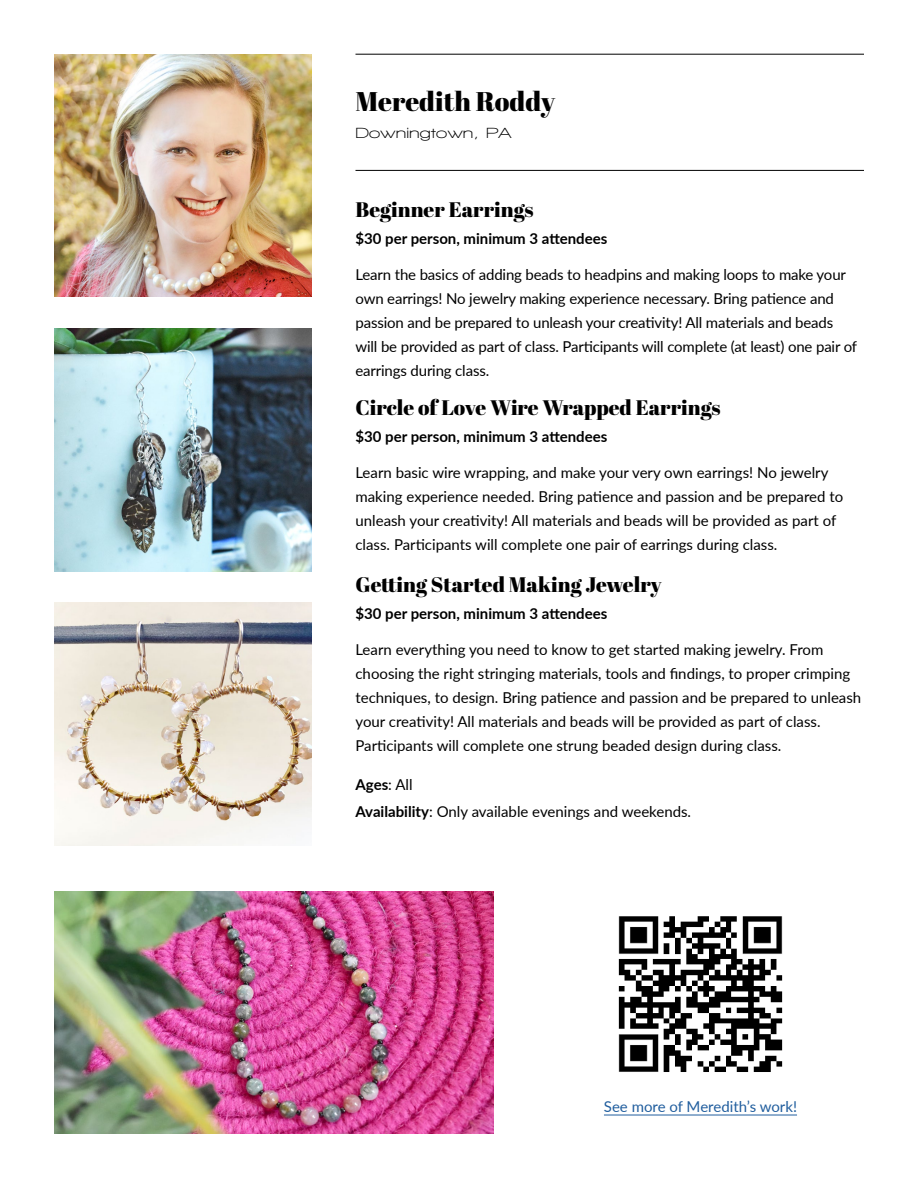
<style>
.page{position:relative;width:918px;height:1188px;background:#fff}
.page>*{position:absolute;margin:0;border:0;box-sizing:border-box;transform-origin:0 0}
.t1{font:27px "Abril Fatface";color:#000}
.t2{font:21px "Abril Fatface";color:#000}
.t3{font:15px/24px "Lato";color:#000}
.t4{font:700 15px "Lato";color:#000}
.t5{font:15px "Lato";color:#215e9e}
.t6{font:700 15px "Walkway Expand";color:#000}
.s1{font-weight:700}
</style>
<div class="page">
<img style="left:54px;top:54px;width:258px;height:243px">
<img style="left:54px;top:603px;width:258px;height:243px">
<img style="left:54px;top:328px;width:258px;height:243px">
<img style="left:54px;top:891px;width:439px;height:243px">
<hr style="left:356px;top:170px;width:508px;height:1px;background:#000">
<hr style="left:356px;top:54px;width:508px;height:1px;background:#000">
<img style="left:618px;top:916px;width:165px;height:156px">
<hr style="left:604px;top:1115px;width:193px;height:1px;background:#215e9e">
<h1 class="t1" style="left:356px;top:82px;width:201px">Meredith Roddy</h1>
<p class="t6" style="left:356px;top:125px;width:158px">Downingtown, PA</p>
<h2 class="t2" style="left:356px;top:194px;width:180px">Beginner Earrings</h2>
<p class="t4" style="left:356px;top:227px;width:253px">$30 per person, minimum 3 attendees</p>
<p class="t3" style="left:356px;top:261px;width:503px">Learn the basics of adding beads to headpins and making loops to make your own earrings! No jewelry making experience necessary. Bring patience and passion and be prepared to unleash your creativity! All materials and beads will be provided as part of class. Participants will complete (at least) one pair of earrings during class.</p>
<h2 class="t2" style="left:356px;top:392px;width:367px">Circle of Love Wire Wrapped Earrings</h2>
<p class="t4" style="left:356px;top:425px;width:253px">$30 per person, minimum 3 attendees</p>
<p class="t3" style="left:356px;top:459px;width:489px">Learn basic wire wrapping, and make your very own earrings! No jewelry making experience needed. Bring patience and passion and be prepared to unleash your creativity! All materials and beads will be provided as part of class. Participants will complete one pair of earrings during class.</p>
<h2 class="t2" style="left:356px;top:569px;width:308px">Getting Started Making Jewelry</h2>
<p class="t4" style="left:356px;top:602px;width:253px">$30 per person, minimum 3 attendees</p>
<p class="t3" style="left:356px;top:636px;width:507px">Learn everything you need to know to get started making jewelry. From choosing the right stringing materials, tools and findings, to proper crimping techniques, to design. Bring patience and passion and be prepared to unleash your creativity! All materials and beads will be provided as part of class.<br>Participants will complete one strung beaded design during class.</p>
<p class="t3" style="left:356px;top:770px;width:337px;line-height:27px"><span class="s1">Ages</span>: All<br><span class="s1">Availability</span>: Only available evenings and weekends.</p>
<p class="t5" style="left:604px;top:1095px;width:195px">See more of Meredith’s work!</p>
</div>
